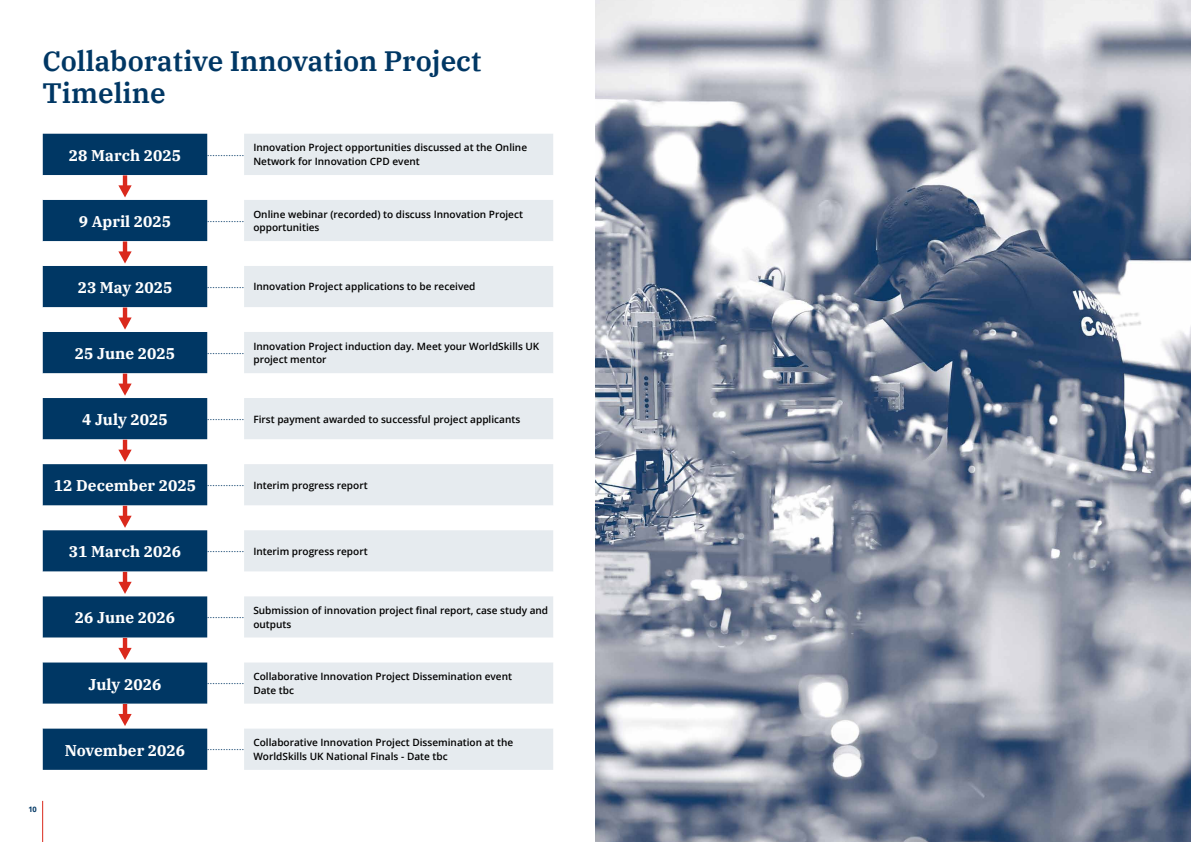
<style>
.page{position:relative;width:1191px;height:842px;background:#fff}
.page>*{position:absolute;margin:0;border:0;box-sizing:border-box;transform-origin:0 0}
.t1{font:600 28px/32px "IBM Plex Serif";color:#003764}
.t2{font:700 15.5px "IBM Plex Serif";color:#fff}
.t3{font:600 10.1px/13.7px "Open Sans";color:#000}
.t4{font:700 7.5px "Open Sans";color:#003764}
.s1{font-family:"IBM Plex Serif";font-weight:700;font-size:15.5px;color:#fff}
</style>
<div class="page">
<hr style="left:42px;top:801px;width:1px;height:41px;background:#da291c">
<div style="left:43px;top:134px;width:164px;height:636px;background:#003764"></div>
<div style="left:244px;top:134px;width:309px;height:636px;background:#e6ebef"></div>
<svg style="left:43px;top:175px;width:165px;height:553px;fill:#003764"></svg>
<svg style="left:244px;top:175px;width:309px;height:553px;fill:#e6ebef"></svg>
<svg style="left:118px;top:175px;width:14px;height:22px"></svg>
<svg style="left:118px;top:241px;width:14px;height:23px"></svg>
<svg style="left:118px;top:307px;width:14px;height:23px"></svg>
<svg style="left:118px;top:374px;width:14px;height:22px"></svg>
<svg style="left:118px;top:440px;width:14px;height:22px"></svg>
<svg style="left:118px;top:506px;width:14px;height:22px"></svg>
<svg style="left:118px;top:572px;width:14px;height:22px"></svg>
<svg style="left:118px;top:638px;width:14px;height:22px"></svg>
<svg style="left:118px;top:704px;width:14px;height:22px"></svg>
<img style="left:595px;top:0;width:596px;height:842px">
<h1 class="t1" style="left:43px;top:43px;width:440px">Collaborative Innovation Project<br>Timeline</h1>
<h2 class="t2" style="left:69px;top:143px;width:114px">28 March 2025</h2>
<p class="t3" style="left:253px;top:141px;width:275px;text-indent:-46px"><sub>..............</sub> Innovation Project opportunities discussed at the Online<br>Network for Innovation CPD event</p>
<h2 class="t2" style="left:79px;top:209px;width:94px">9 April 2025</h2>
<p class="t3" style="left:253px;top:207px;width:271px;text-indent:-46px"><sub>..............</sub> Online webinar (recorded) to discuss Innovation Project opportunities</p>
<h2 class="t2" style="left:78px;top:275px;width:96px">23 May 2025</h2>
<p class="t3" style="left:207px;top:280px;width:270px"><sup>..............</sup> Innovation Project applications to be received</p>
<h2 class="t2" style="left:75px;top:341px;width:102px">25 June 2025</h2>
<p class="t3" style="left:253px;top:339px;width:287px;text-indent:-46px"><sub>..............</sub> Innovation Project induction day. Meet your WorldSkills UK project mentor</p>
<h2 class="t2" style="left:82px;top:407px;width:87px">4 July 2025</h2>
<p class="t3" style="left:207px;top:412px;width:314px"><sup>..............</sup> First payment awarded to successful project applicants</p>
<p class="t3" style="left:54px;top:478px;width:315px"><span class="s1">12 December 2025</span> <sup>..............</sup> Interim progress report</p>
<h2 class="t2" style="left:69px;top:539px;width:114px">31 March 2026</h2>
<p class="t3" style="left:207px;top:544px;width:162px"><sup>..............</sup> Interim progress report</p>
<h2 class="t2" style="left:75px;top:606px;width:102px">26 June 2026</h2>
<p class="t3" style="left:253px;top:603px;width:296px;text-indent:-46px"><sub>..............</sub> Submission of innovation project final report, case study and outputs</p>
<h2 class="t2" style="left:89px;top:672px;width:74px">July 2026</h2>
<p class="t3" style="left:253px;top:669px;width:260px;text-indent:-46px"><sub>..............</sub> Collaborative Innovation Project Dissemination event<br>Date tbc</p>
<p class="t4" style="left:28px;top:804px;width:10px">10</p>
<h2 class="t2" style="left:65px;top:738px;width:122px">November 2026</h2>
<p class="t3" style="left:253px;top:735px;width:261px;text-indent:-46px"><sub>..............</sub> Collaborative Innovation Project Dissemination at the<br>WorldSkills UK National Finals - Date tbc</p>
</div>
